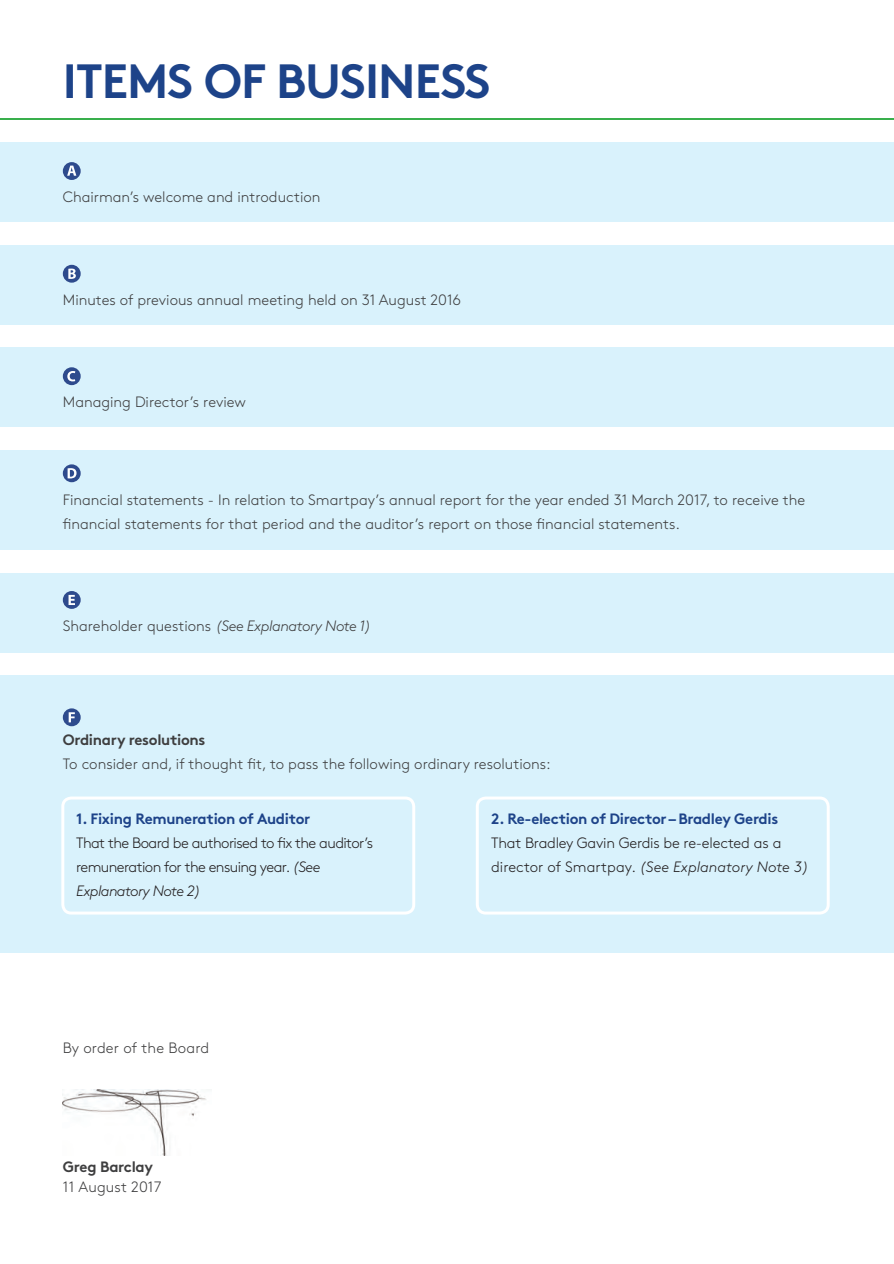
<style>
.page{position:relative;width:894px;height:1264px;background:#fff}
.page>*{position:absolute;margin:0;border:0;box-sizing:border-box;transform-origin:0 0}
.t1{font:700 48px "Brown";letter-spacing:-.02em;color:#1d4389}
.t2{font:300 15px/24px "Brown Std";color:#3e3e3f}
.t3{font:300 15px/24px "Brown Std";letter-spacing:-.04em;color:#231f20}
.t4{font:700 15px "Brown";letter-spacing:-.02em;color:#1d4389}
.t5{font:italic 300 15px "Brown";letter-spacing:-.03em;color:#3e3e3f}
.t6{font:italic 300 15px "Brown";letter-spacing:-.015em;color:#231f20}
.t7{font:300 15px "Brown Std";letter-spacing:-.015em;color:#231f20}
.t8{font:700 15px "Brown";letter-spacing:-.02em;color:#3e3e3f}
.t9{font:italic 300 15px "Brown";letter-spacing:-.04em;color:#231f20}
.s1{font-family:"Brown Std";font-style:normal}
.s2{font-family:"Brown";font-style:italic}
</style>
<div class="page">
<div style="left:0;top:143px;width:894px;height:79px;background:#d9f2fc"></div>
<div style="left:0;top:245px;width:894px;height:79px;background:#d9f2fc"></div>
<div style="left:0;top:348px;width:894px;height:79px;background:#d9f2fc"></div>
<div style="left:0;top:450px;width:894px;height:99px;background:#d9f2fc"></div>
<div style="left:0;top:573px;width:894px;height:79px;background:#d9f2fc"></div>
<div style="left:0;top:675px;width:894px;height:278px;background:#d9f2fc"></div>
<svg style="left:63px;top:708px;width:18px;height:18px"></svg>
<svg style="left:69px;top:712px;width:6px;height:10px"></svg>
<div style="left:61px;top:796px;width:354px;height:118px;border:3px solid #fff;border-radius:9px"></div>
<div style="left:476px;top:796px;width:354px;height:118px;border:3px solid #fff;border-radius:9px"></div>
<svg style="left:63px;top:464px;width:18px;height:18px"></svg>
<svg style="left:68px;top:468px;width:9px;height:10px"></svg>
<svg style="left:63px;top:367px;width:18px;height:18px"></svg>
<svg style="left:67px;top:371px;width:8px;height:10px"></svg>
<div style="left:63px;top:265px;width:18px;height:17px;background:#2e4b8d;border-radius:50%"></div>
<svg style="left:68px;top:268px;width:8px;height:11px"></svg>
<div style="left:63px;top:162px;width:18px;height:18px;background:#2e4b8d;border-radius:50%"></div>
<svg style="left:67px;top:165px;width:9px;height:11px"></svg>
<svg style="left:63px;top:591px;width:18px;height:18px"></svg>
<svg style="left:69px;top:595px;width:6px;height:10px"></svg>
<hr style="left:0;top:118px;width:894px;height:1px;background:#39af4c">
<img style="left:63px;top:1089px;width:143px;height:66px">
<h1 class="t1" style="left:63px;top:42px;width:429px">ITEMS OF BUSINESS</h1>
<p class="t2" style="left:63px;top:185px;width:259px">Chairman’s welcome and introduction</p>
<p class="t2" style="left:63px;top:288px;width:400px">Minutes of previous annual meeting held on 31 August 2016</p>
<p class="t2" style="left:63px;top:390px;width:185px">Managing Director’s review</p>
<p class="t2" style="left:63px;top:487px;width:744px">Financial statements - In relation to Smartpay’s annual report for the year ended 31 March 2017, to receive the financial statements for that period and the auditor’s report on those financial statements.</p>
<p class="t5" style="left:63px;top:615px;width:310px"><span class="s1">Shareholder questions</span> (See Explanatory Note 1)</p>
<p class="t8" style="left:63px;top:727px;width:144px">Ordinary resolutions</p>
<p class="t2" style="left:63px;top:752px;width:489px">To consider and, if thought fit, to pass the following ordinary resolutions:</p>
<p class="t4" style="left:76px;top:806px;width:236px">1. Fixing Remuneration of Auditor</p>
<p class="t3" style="left:76px;top:831px;width:299px">That the Board be authorised to fix the auditor’s remuneration for the ensuing year. <span class="s2">(See</span></p>
<p class="t9" style="left:76px;top:879px;width:126px">Explanatory Note 2)</p>
<p class="t2" style="left:63px;top:1035px;width:148px">By order of the Board</p>
<p class="t8" style="left:63px;top:1154px;width:92px">Greg Barclay</p>
<p class="t2" style="left:63px;top:1174px;width:100px">11 August 2017</p>
<p class="t4" style="left:491px;top:806px;width:289px">2. Re-election of Director – Bradley Gerdis</p>
<p class="t7" style="left:491px;top:834px;width:292px">That Bradley Gavin Gerdis be re-elected as a</p>
<p class="t6" style="left:491px;top:855px;width:319px"><span class="s1">director of Smartpay.</span> (See Explanatory Note 3)</p>
</div>
